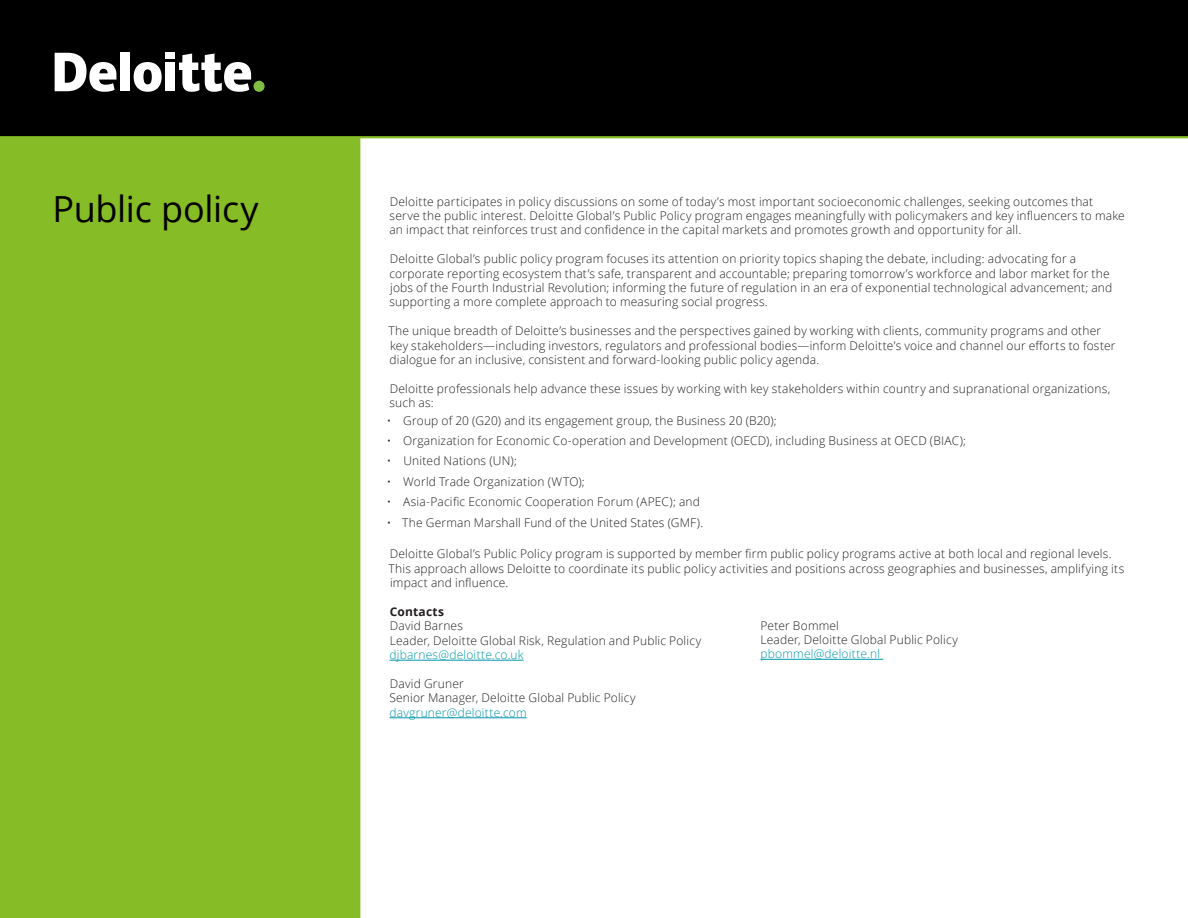
<style>
.page{position:relative;width:1188px;height:918px;background:#fff}
.page>*{position:absolute;margin:0;border:0;box-sizing:border-box;transform-origin:0 0}
.t1{font:36px "Open Sans";letter-spacing:-.01em;color:#000}
.t2{font:300 12px/14.4px "Open Sans";letter-spacing:.015em;color:#231f20}
.t3{font:300 12px "Open Sans";letter-spacing:.015em;color:#0097a9}
.t4{font:700 12px "Open Sans";letter-spacing:.015em;color:#231f20}
</style>
<div class="page">
<div style="left:0;top:138px;width:360px;height:780px;background:#86bc25"></div>
<div style="left:0;top:0;width:1188px;height:138px;background:#000"></div>
<div style="left:254px;top:81px;width:11px;height:11px;background:#7ebd41;border-radius:50%"></div>
<div style="left:120px;top:53px;width:10px;height:38px;background:#fff"></div>
<svg style="left:134px;top:62px;width:28px;height:30px"></svg>
<div style="left:165px;top:63px;width:10px;height:28px;background:#fff"></div>
<div style="left:165px;top:53px;width:10px;height:6px;background:#fff"></div>
<svg style="left:179px;top:54px;width:72px;height:38px"></svg>
<svg style="left:55px;top:53px;width:61px;height:39px"></svg>
<hr style="left:390px;top:660px;width:134px;height:1px;background:#0097a9">
<hr style="left:390px;top:717px;width:137px;height:1px;background:#0097a9">
<hr style="left:760px;top:659px;width:123px;height:1px;background:#0097a9">
<p class="t1" style="left:52px;top:184px;width:208px">Public policy</p>
<p class="t2" style="left:389px;top:194px;width:737px">Deloitte participates in policy discussions on some of today’s most important socioeconomic challenges, seeking outcomes that serve the public interest. Deloitte Global’s Public Policy program engages meaningfully with policymakers and key influencers to make an impact that reinforces trust and confidence in the capital markets and promotes growth and opportunity for all.</p>
<p class="t2" style="left:390px;top:251px;width:724px">Deloitte Global’s public policy program focuses its attention on priority topics shaping the debate, including: advocating for a corporate reporting ecosystem that’s safe, transparent and accountable; preparing tomorrow’s workforce and labor market for the jobs of the Fourth Industrial Revolution; informing the future of regulation in an era of exponential technological advancement; and supporting a more complete approach to measuring social progress.</p>
<p class="t2" style="left:389px;top:323px;width:728px">The unique breadth of Deloitte’s businesses and the perspectives gained by working with clients, community programs and other key stakeholders—including investors, regulators and professional bodies—inform Deloitte’s voice and channel our efforts to foster dialogue for an inclusive, consistent and forward-looking public policy agenda.</p>
<p class="t2" style="left:390px;top:381px;width:722px">Deloitte professionals help advance these issues by working with key stakeholders within country and supranational organizations, such as:</p>
<p class="t2" style="left:387px;top:413px;width:392px">• Group of 20 (G20) and its engagement group, the Business 20 (B20);</p>
<p class="t2" style="left:387px;top:433px;width:581px">• Organization for Economic Co-operation and Development (OECD), including Business at OECD (BIAC);</p>
<p class="t2" style="left:387px;top:454px;width:132px">• United Nations (UN);</p>
<p class="t2" style="left:387px;top:474px;width:200px">• World Trade Organization (WTO);</p>
<p class="t2" style="left:387px;top:494px;width:315px">• Asia-Pacific Economic Cooperation Forum (APEC); and</p>
<p class="t2" style="left:387px;top:515px;width:318px">• The German Marshall Fund of the United States (GMF).</p>
<p class="t2" style="left:389px;top:547px;width:737px">Deloitte Global’s Public Policy program is supported by member firm public policy programs active at both local and regional levels.<br>This approach allows Deloitte to coordinate its public policy activities and positions across geographies and businesses, amplifying its impact and influence.</p>
<p class="t4" style="left:390px;top:603px;width:56px">Contacts</p>
<p class="t2" style="left:390px;top:619px;width:75px">David Barnes</p>
<p class="t2" style="left:390px;top:633px;width:313px">Leader, Deloitte Global Risk, Regulation and Public Policy</p>
<p class="t3" style="left:390px;top:647px;width:136px">djbarnes@deloitte.co.uk</p>
<p class="t2" style="left:390px;top:676px;width:76px">David Gruner</p>
<p class="t2" style="left:389px;top:691px;width:248px">Senior Manager, Deloitte Global Public Policy</p>
<p class="t3" style="left:390px;top:704px;width:139px">davgruner@deloitte.com</p>
<p class="t2" style="left:760px;top:618px;width:80px">Peter Bommel</p>
<p class="t2" style="left:760px;top:632px;width:199px">Leader, Deloitte Global Public Policy</p>
<p class="t3" style="left:760px;top:646px;width:121px">pbommel@deloitte.nl</p>
</div>
